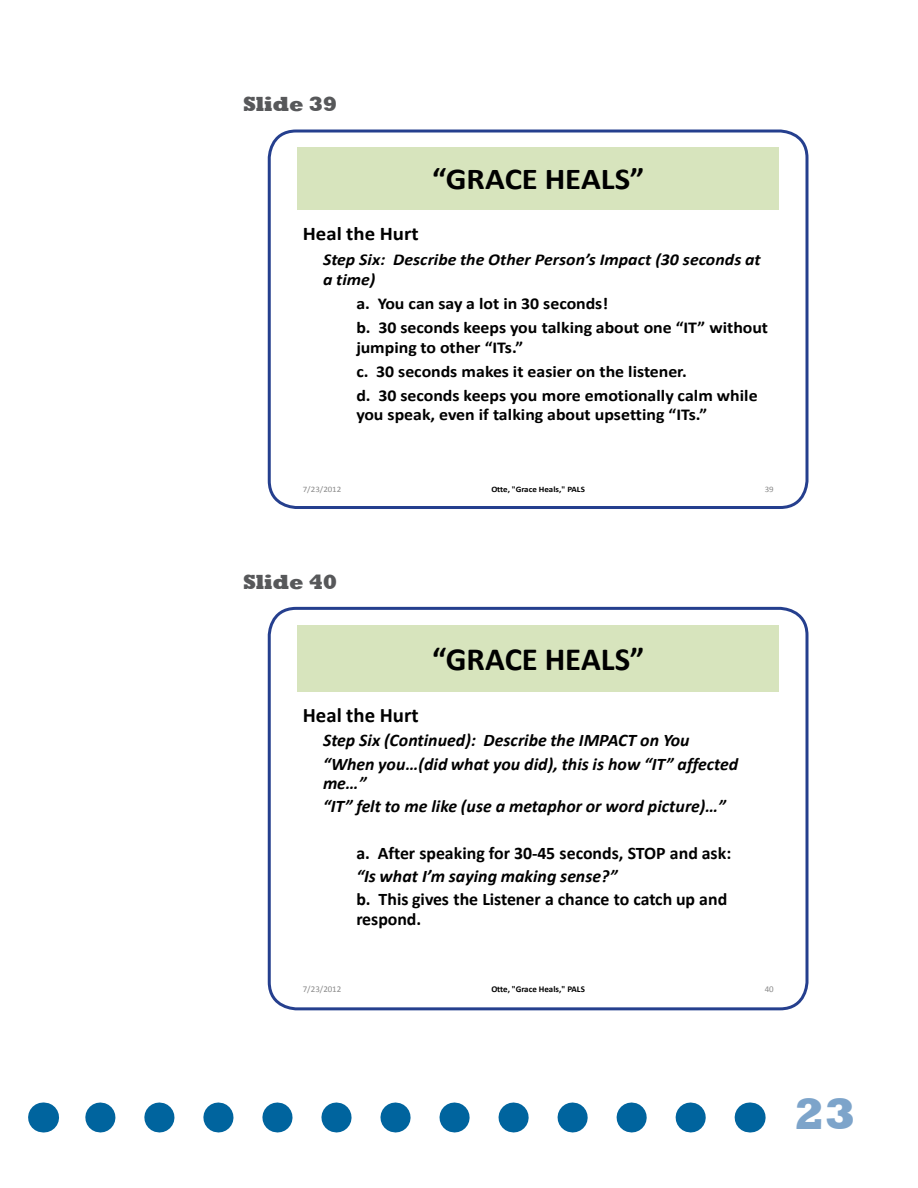
<style>
.page{position:relative;width:918px;height:1188px;background:#fff}
.page>*{position:absolute;margin:0;border:0;box-sizing:border-box;transform-origin:0 0}
.t1{font:800 45px "Rockwell";color:#7da4ca}
.t2{font:700 32.4px "Calibri";color:#000}
.t3{font:700 30.45px "Calibri";color:#000;scale:1.07 1}
.Subhead_Rockwell_gra{font:800 21px "Rockwell";letter-spacing:-.01em;color:#57585a}
.t4{font:700 20.7px "Calibri";color:#000}
.t5{font:700 19.35px "Calibri";color:#000;scale:1.07 1}
.t6{font:italic 700 17.7px/23.2px "Calibri";letter-spacing:.005em;color:#000}
.t7{font:700 17.7px/23.2px "Calibri";letter-spacing:-.005em;color:#000}
.t8{font:700 16.65px/24px "Calibri";letter-spacing:-.005em;color:#000;scale:1.07 1}
.t9{font:italic 700 16.65px/20px "Calibri";letter-spacing:.005em;color:#000;scale:1.07 1}
.t10{font:700 8.85px "Calibri";letter-spacing:-.005em;color:#000}
.t11{font:8.85px "Calibri";letter-spacing:-.005em;color:#898989}
.t12{font:700 8.25px "Calibri";letter-spacing:-.005em;color:#000;scale:1.07 1}
.t13{font:8.25px "Calibri";letter-spacing:-.005em;color:#898989;scale:1.07 1}
.s1{font-style:italic}
</style>
<div class="page">
<svg style="left:85px;top:1102px;width:606px;height:30px"></svg>
<hr style="left:750px;top:1102px;width:1px;height:30px;background:#00649e">
<hr style="left:43px;top:1102px;width:1px;height:30px;background:#00649e">
<div style="left:298px;top:147px;width:481px;height:63px;background:#d7e4bd"></div>
<div style="left:268px;top:130px;width:540px;height:379px;border:3px solid #253f8e;border-radius:27px"></div>
<div style="left:298px;top:626px;width:481px;height:66px;background:#d7e4bd"></div>
<div style="left:268px;top:607px;width:540px;height:403px;border:3px solid #253f8e;border-radius:27px"></div>
<p class="Subhead_Rockwell_gra" style="left:243px;top:91px;width:96px">Slide 39</p>
<p class="t3" style="left:432px;top:159px;width:200px">“GRACE HEALS”</p>
<p class="t5" style="left:303px;top:222px;width:110px">Heal the Hurt</p>
<p class="t9" style="left:323px;top:250px;width:411px">Step Six: Describe the Other Person’s Impact (30 seconds at a time)</p>
<p class="t8" style="left:356px;top:291px;width:386px">a. You can say a lot in 30 seconds!<br>b. 30 seconds keeps you talking about one “IT” without</p>
<p class="t8" style="left:356px;top:335px;width:377px">jumping to other “ITs.”<br>c. 30 seconds makes it easier on the listener.<br>d. 30 seconds keeps you more emotionally calm while</p>
<p class="t8" style="left:356px;top:403px;width:330px">you speak, even if talking about upsetting “ITs.”</p>
<p class="t13" style="left:303px;top:484px;width:37px">7/23/2012</p>
<p class="t12" style="left:491px;top:484px;width:89px">Otte, "Grace Heals," PALS</p>
<p class="t13" style="left:765px;top:484px;width:10px">39</p>
<p class="Subhead_Rockwell_gra" style="left:243px;top:570px;width:96px">Slide 40</p>
<p class="t2" style="left:432px;top:638px;width:214px">“GRACE HEALS”</p>
<p class="t4" style="left:303px;top:702px;width:118px">Heal the Hurt</p>
<p class="t6" style="left:323px;top:729px;width:417px">Step Six (Continued): Describe the IMPACT on You “When you…(did what you did), this is how “IT” affected</p>
<p class="t6" style="left:323px;top:771px;width:405px">me…”<br>“IT” felt to me like (use a metaphor or word picture)…”</p>
<p class="t7" style="left:356px;top:841px;width:376px">a. After speaking for 30-45 seconds, STOP and ask: <span class="s1">“Is what I’m saying making sense?”<br></span>b. This gives the Listener a chance to catch up and</p>
<p class="t7" style="left:356px;top:907px;width:66px">respond.</p>
<p class="t11" style="left:303px;top:984px;width:40px">7/23/2012</p>
<p class="t10" style="left:491px;top:984px;width:95px">Otte, "Grace Heals," PALS</p>
<p class="t11" style="left:765px;top:984px;width:10px">40</p>
<h1 class="t1" style="left:794px;top:1088px;width:63px">23</h1>
</div>
